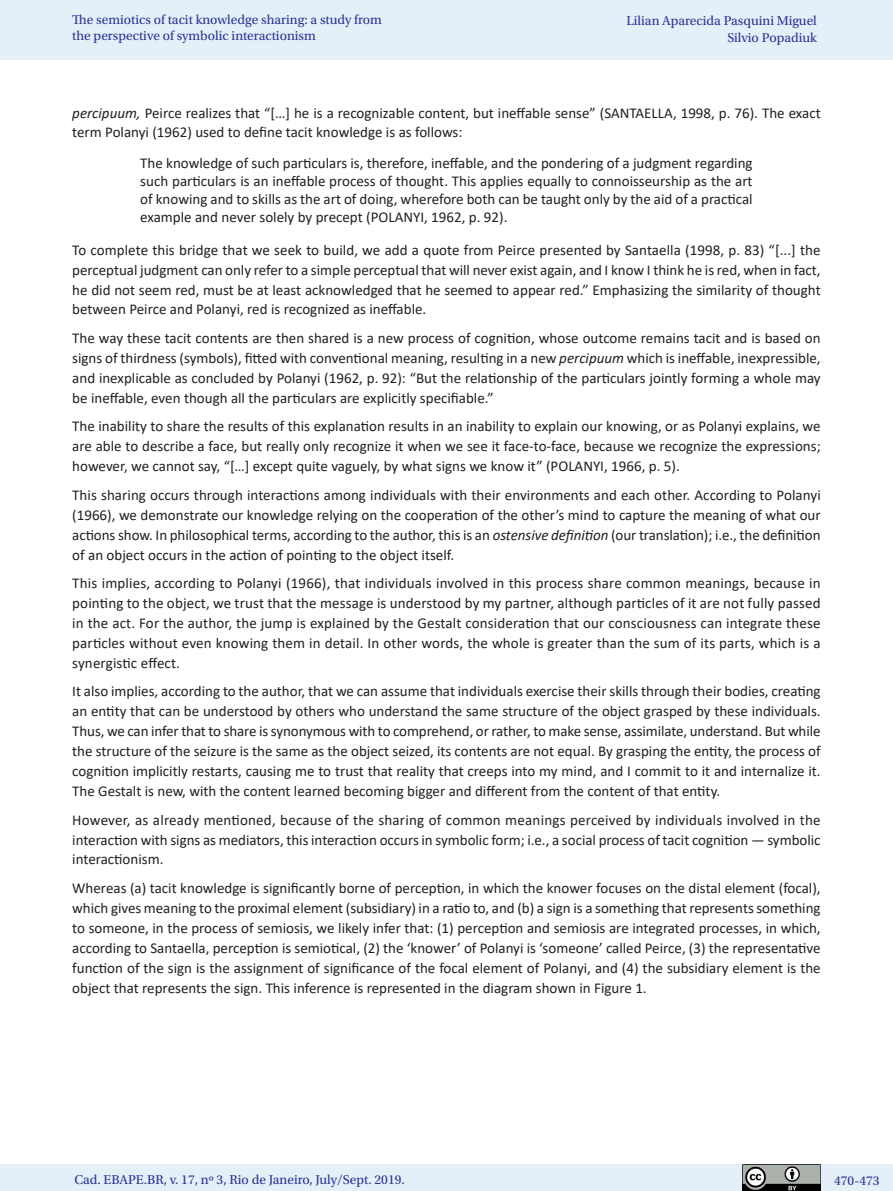
<style>
.page{position:relative;width:893px;height:1191px;background:#fff}
.page>*{position:absolute;margin:0;border:0;box-sizing:border-box;transform-origin:0 0}
._06_0_texto{font:15px/20px "Calibri";color:#231f20;text-align:justify}
._06_2_citação{font:15px/18px "Calibri";color:#231f20;text-align:justify}
.t1{font:13.5px/16.5px "Utopia Std";color:#2b3393}
.s1{font-style:italic}
</style>
<div class="page">
<div style="left:0;top:0;width:893px;height:60px;background:#e4eff8"></div>
<div style="left:0;top:1164px;width:893px;height:27px;background:#e4eff8"></div>
<img style="left:743px;top:1164px;width:78px;height:27px">
<p class="t1" style="left:72px;top:11px;width:311px">The semiotics of tacit knowledge sharing: a study from the perspective of symbolic interactionism</p>
<p class="t1" style="left:626px;top:13px;width:192px;text-align:right">Lilian Aparecida Pasquini Miguel<br>Silvio Popadiuk</p>
<p class="_06_0_texto" style="left:72px;top:102px;width:750px;line-height:19.5px"><span class="s1">percipuum,</span> Peirce realizes that “[…] he is a recognizable content, but ineffable sense” (SANTAELLA, 1998, p. 76). The exact term Polanyi (1962) used to define tacit knowledge is as follows:</p>
<p class="_06_2_citação" style="left:140px;top:153px;width:614px">The knowledge of such particulars is, therefore, ineffable, and the pondering of a judgment regarding such particulars is an ineffable process of thought. This applies equally to connoisseurship as the art of knowing and to skills as the art of doing, wherefore both can be taught only by the aid of a practical example and never solely by precept (POLANYI, 1962, p. 92).</p>
<p class="_06_0_texto" style="left:72px;top:239px;width:750px">To complete this bridge that we seek to build, we add a quote from Peirce presented by Santaella (1998, p. 83) “[...] the perceptual judgment can only refer to a simple perceptual that will never exist again, and I know I think he is red, when in fact, he did not seem red, must be at least acknowledged that he seemed to appear red.” Emphasizing the similarity of thought between Peirce and Polanyi, red is recognized as ineffable.</p>
<p class="_06_0_texto" style="left:72px;top:327px;width:750px">The way these tacit contents are then shared is a new process of cognition, whose outcome remains tacit and is based on signs of thirdness (symbols), fitted with conventional meaning, resulting in a new <span class="s1">percipuum</span> which is ineffable, inexpressible, and inexplicable as concluded by Polanyi (1962, p. 92): “But the relationship of the particulars jointly forming a whole may be ineffable, even though all the particulars are explicitly specifiable.”</p>
<p class="_06_0_texto" style="left:72px;top:416px;width:750px">The inability to share the results of this explanation results in an inability to explain our knowing, or as Polanyi explains, we are able to describe a face, but really only recognize it when we see it face-to-face, because we recognize the expressions; however, we cannot say, “[…] except quite vaguely, by what signs we know it” (POLANYI, 1966, p. 5).</p>
<p class="_06_0_texto" style="left:72px;top:484px;width:750px">This sharing occurs through interactions among individuals with their environments and each other. According to Polanyi (1966), we demonstrate our knowledge relying on the cooperation of the other’s mind to capture the meaning of what our actions show. In philosophical terms, according to the author, this is an <span class="s1">ostensive definition</span> (our translation); i.e., the definition of an object occurs in the action of pointing to the object itself.</p>
<p class="_06_0_texto" style="left:72px;top:572px;width:750px">This implies, according to Polanyi (1966), that individuals involved in this process share common meanings, because in pointing to the object, we trust that the message is understood by my partner, although particles of it are not fully passed in the act. For the author, the jump is explained by the Gestalt consideration that our consciousness can integrate these particles without even knowing them in detail. In other words, the whole is greater than the sum of its parts, which is a synergistic effect.</p>
<p class="_06_0_texto" style="left:72px;top:681px;width:750px">It also implies, according to the author, that we can assume that individuals exercise their skills through their bodies, creating an entity that can be understood by others who understand the same structure of the object grasped by these individuals.<br>Thus, we can infer that to share is synonymous with to comprehend, or rather, to make sense, assimilate, understand. But while the structure of the seizure is the same as the object seized, its contents are not equal. By grasping the entity, the process of cognition implicitly restarts, causing me to trust that reality that creeps into my mind, and I commit to it and internalize it.<br>The Gestalt is new, with the content learned becoming bigger and different from the content of that entity.</p>
<p class="_06_0_texto" style="left:72px;top:809px;width:750px">However, as already mentioned, because of the sharing of common meanings perceived by individuals involved in the interaction with signs as mediators, this interaction occurs in symbolic form; i.e., a social process of tacit cognition — symbolic interactionism.</p>
<p class="_06_0_texto" style="left:72px;top:877px;width:750px">Whereas (a) tacit knowledge is significantly borne of perception, in which the knower focuses on the distal element (focal), which gives meaning to the proximal element (subsidiary) in a ratio to, and (b) a sign is a something that represents something to someone, in the process of semiosis, we likely infer that: (1) perception and semiosis are integrated processes, in which, according to Santaella, perception is semiotical, (2) the ‘knower’ of Polanyi is ‘someone’ called Peirce, (3) the representative function of the sign is the assignment of significance of the focal element of Polanyi, and (4) the subsidiary element is the object that represents the sign. This inference is represented in the diagram shown in Figure 1.</p>
<p class="t1" style="left:74px;top:1171px;width:332px">Cad. EBAPE.BR, v. 17, nº 3, Rio de Janeiro, July/Sept. 2019.</p>
<p class="t1" style="left:834px;top:1172px;width:47px">470-473</p>
</div>
